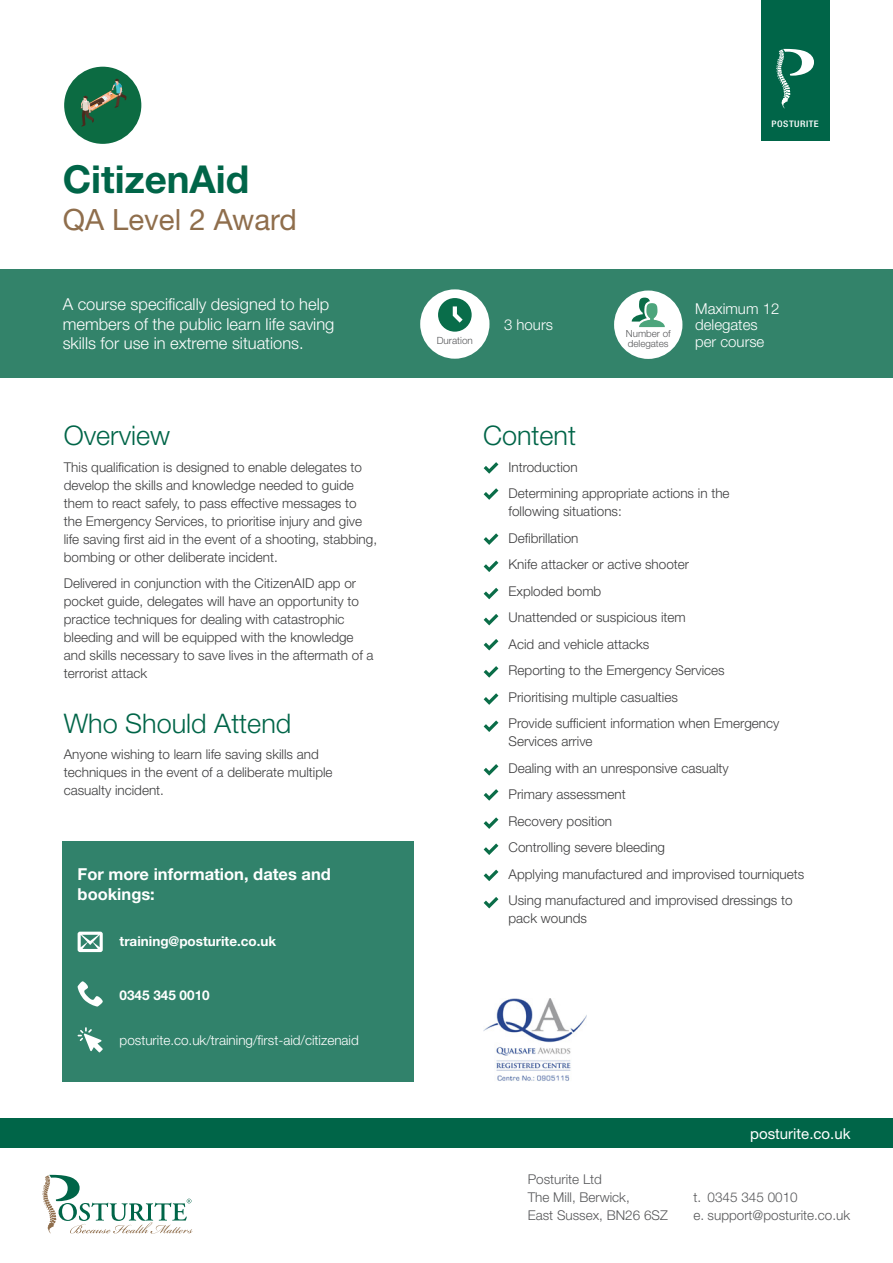
<style>
.page{position:relative;width:893px;height:1263px;background:#fff}
.page>*{position:absolute;margin:0;border:0;box-sizing:border-box;transform-origin:0 0}
.h1_Title{font:700 38.55px "Helvetica Neue LT Std";color:#006548}
.h2_Title{font:29.4px "Helvetica Neue LT Std";color:#8f6e4c}
.t1{font:300 27px "Helvetica Neue LT Std";color:#006548}
.p_small{font:300 16.5px/19.5px "Helvetica Neue LT Std";color:#fff}
.P_Training{font:700 16.5px/19.5px "Helvetica Neue LT Std";color:#fff}
.t2{font:300 15px/16.5px "Helvetica Neue LT Std";color:#fff}
.t3{font:15px "Helvetica Neue LT Std";color:#fff}
.p_small-2{font:300 13.5px/18px "Helvetica Neue LT Std";color:#3e3e3f}
.t4{font:300 13.5px/18px "Helvetica Neue LT Std";color:#57585a}
.P_Training-2{font:300 13.5px "Helvetica Neue LT Std";color:#fff}
.P_Training-3{font:700 13.5px "Helvetica Neue LT Std";color:#fff}
.Address{font:300 9.9px "Helvetica Neue LT Std";color:#57585a}
.Address-2{font:300 9.75px/9.8px "Helvetica Neue LT Std";color:#57585a}
.t5{font:500 condensed 9px "Helvetica Neue LT Std";letter-spacing:.05em;color:#fff;scale:1.12 1}
</style>
<div class="page">
<div style="left:0;top:269px;width:893px;height:109px;background:#33836a"></div>
<svg style="left:484px;top:533px;width:14px;height:12px"></svg>
<svg style="left:484px;top:560px;width:14px;height:12px"></svg>
<svg style="left:484px;top:588px;width:14px;height:11px"></svg>
<svg style="left:484px;top:614px;width:14px;height:11px"></svg>
<svg style="left:484px;top:639px;width:14px;height:11px"></svg>
<div style="left:420px;top:289px;width:69px;height:70px;background:#fff;border-radius:50%"></div>
<svg style="left:438px;top:298px;width:34px;height:34px"></svg>
<div style="left:614px;top:290px;width:68px;height:69px;background:#fff;border-radius:50%"></div>
<svg style="left:632px;top:298px;width:33px;height:29px"></svg>
<div style="left:64px;top:67px;width:77px;height:77px;background:#0c6b42;border-radius:50%"></div>
<svg style="left:80px;top:78px;width:47px;height:48px"></svg>
<svg style="left:484px;top:666px;width:14px;height:12px"></svg>
<svg style="left:484px;top:693px;width:14px;height:12px"></svg>
<svg style="left:484px;top:720px;width:14px;height:12px"></svg>
<svg style="left:484px;top:764px;width:14px;height:12px"></svg>
<svg style="left:484px;top:789px;width:14px;height:12px"></svg>
<svg style="left:484px;top:462px;width:14px;height:12px"></svg>
<svg style="left:484px;top:488px;width:14px;height:12px"></svg>
<svg style="left:484px;top:817px;width:14px;height:12px"></svg>
<svg style="left:484px;top:843px;width:14px;height:12px"></svg>
<svg style="left:484px;top:870px;width:14px;height:11px"></svg>
<svg style="left:484px;top:897px;width:14px;height:11px"></svg>
<div style="left:63px;top:841px;width:351px;height:240px;background:#31826b"></div>
<img style="left:483px;top:998px;width:104px;height:83px">
<svg style="left:78px;top:932px;width:25px;height:20px"></svg>
<svg style="left:78px;top:981px;width:25px;height:25px"></svg>
<svg style="left:78px;top:1027px;width:25px;height:25px"></svg>
<div style="left:0;top:1118px;width:893px;height:30px;background:#006548"></div>
<svg style="left:43px;top:1175px;width:150px;height:59px"></svg>
<div style="left:761px;top:0;width:68px;height:140px;background:#006548"></div>
<svg style="left:776px;top:49px;width:38px;height:59px"></svg>
<p class="h1_Title" style="left:63px;top:156px;width:188px">CitizenAid</p>
<p class="h2_Title" style="left:63px;top:202px;width:236px">QA Level 2 Award</p>
<p class="p_small" style="left:63px;top:294px;width:273px">A course specifically designed to help members of the public learn life saving skills for use in extreme situations.</p>
<p class="t1" style="left:64px;top:419px;width:108px">Overview</p>
<p class="p_small-2" style="left:64px;top:458px;width:315px">This qualification is designed to enable delegates to develop the skills and knowledge needed to guide them to react safely, to pass effective messages to the Emergency Services, to prioritise injury and give life saving first aid in the event of a shooting, stabbing, bombing or other deliberate incident.</p>
<p class="p_small-2" style="left:64px;top:574px;width:311px">Delivered in conjunction with the CitizenAID app or pocket guide, delegates will have an opportunity to practice techniques for dealing with catastrophic bleeding and will be equipped with the knowledge and skills necessary to save lives in the aftermath of a terrorist attack</p>
<p class="t1" style="left:64px;top:706px;width:229px">Who Should Attend</p>
<p class="p_small-2" style="left:64px;top:745px;width:270px">Anyone wishing to learn life saving skills and techniques in the event of a deliberate multiple casualty incident.</p>
<p class="P_Training" style="left:78px;top:864px;width:255px">For more information, dates and bookings:</p>
<p class="P_Training-3" style="left:120px;top:933px;width:158px">training@posturite.co.uk</p>
<p class="P_Training-3" style="left:120px;top:986px;width:92px">0345 345 0010</p>
<p class="P_Training-2" style="left:120px;top:1032px;width:241px">posturite.co.uk/training/first-aid/citizenaid</p>
<p class="t5" style="left:772px;top:118px;width:44px">POSTURITE</p>
<p class="t2" style="left:695px;top:300px;width:86px">Maximum 12 delegates</p>
<p class="t2" style="left:504px;top:316px;width:50px">3 hours</p>
<p class="Address-2" style="left:626px;top:329px;width:46px">Number of delegates</p>
<p class="Address" style="left:437px;top:335px;width:38px">Duration</p>
<p class="t2" style="left:695px;top:333px;width:71px">per course</p>
<p class="t1" style="left:483px;top:419px;width:95px">Content</p>
<p class="p_small-2" style="left:509px;top:458px;width:71px">Introduction</p>
<p class="p_small-2" style="left:509px;top:484px;width:223px">Determining appropriate actions in the following situations:</p>
<p class="p_small-2" style="left:509px;top:529px;width:71px">Defibrillation</p>
<p class="p_small-2" style="left:509px;top:555px;width:182px">Knife attacker or active shooter</p>
<p class="p_small-2" style="left:509px;top:582px;width:94px">Exploded bomb</p>
<p class="p_small-2" style="left:509px;top:608px;width:179px">Unattended or suspicious item</p>
<p class="p_small-2" style="left:509px;top:635px;width:142px">Acid and vehicle attacks</p>
<p class="p_small-2" style="left:509px;top:661px;width:218px">Reporting to the Emergency Services</p>
<p class="p_small-2" style="left:509px;top:688px;width:171px">Prioritising multiple casualties</p>
<p class="p_small-2" style="left:509px;top:714px;width:272px">Provide sufficient information when Emergency<br>Services arrive</p>
<p class="p_small-2" style="left:509px;top:759px;width:222px">Dealing with an unresponsive casualty</p>
<p class="p_small-2" style="left:509px;top:785px;width:119px">Primary assessment</p>
<p class="p_small-2" style="left:509px;top:812px;width:105px">Recovery position</p>
<p class="p_small-2" style="left:509px;top:838px;width:158px">Controlling severe bleeding</p>
<p class="p_small-2" style="left:509px;top:865px;width:297px">Applying manufactured and improvised tourniquets</p>
<p class="p_small-2" style="left:509px;top:891px;width:286px">Using manufactured and improvised dressings to pack wounds</p>
<p class="t4" style="left:528px;top:1170px;width:142px">Posturite Ltd<br>The Mill, Berwick,<br>East Sussex, BN26 6SZ</p>
<p class="t3" style="left:750px;top:1124px;width:102px">posturite.co.uk</p>
<p class="t4" style="left:694px;top:1188px;width:158px">t. 0345 345 0010<br>e. support@posturite.co.uk</p>
</div>
